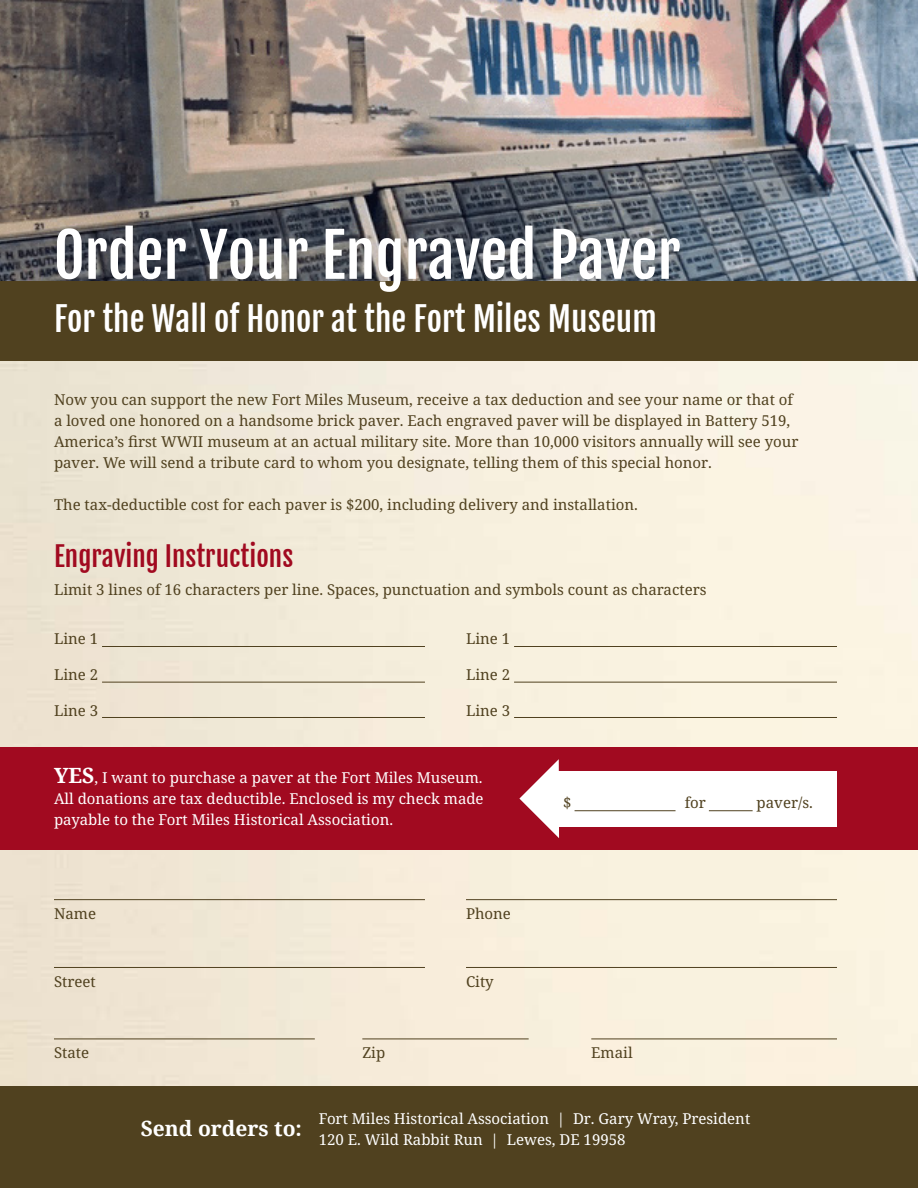
<style>
.page{position:relative;width:918px;height:1188px;background:#fff}
.page>*{position:absolute;margin:0;border:0;box-sizing:border-box;transform-origin:0 0}
.t1{font:60px "Fjalla One";color:#fff}
.t2{font:33px "Fjalla One";color:#fff}
.t3{font:27px "Fjalla One";color:#a10a20}
.t4{font:700 21px "Noto Serif";color:#fff}
.t5{font:15px/21px "Noto Serif";color:#50411f}
.t6{font:15px/21px "Noto Serif";color:#fff;text-align:justify}
.s1{font-weight:700;font-size:21px}
</style>
<div class="page">
<img style="left:0;top:361px;width:918px;height:725px">
<img style="left:0;top:0;width:918px;height:281px">
<div style="left:0;top:281px;width:918px;height:80px;background:#50411f"></div>
<hr style="left:102px;top:646px;width:323px;height:1px;background:#50411f">
<hr style="left:514px;top:646px;width:323px;height:1px;background:#50411f">
<hr style="left:102px;top:682px;width:323px;height:1px;background:#50411f">
<hr style="left:514px;top:682px;width:323px;height:1px;background:#50411f">
<hr style="left:102px;top:717px;width:323px;height:1px;background:#50411f">
<hr style="left:54px;top:899px;width:371px;height:1px;background:#50411f">
<hr style="left:54px;top:967px;width:371px;height:1px;background:#50411f">
<hr style="left:54px;top:1039px;width:261px;height:1px;background:#50411f">
<hr style="left:362px;top:1039px;width:167px;height:1px;background:#50411f">
<hr style="left:591px;top:1039px;width:246px;height:1px;background:#50411f">
<hr style="left:466px;top:899px;width:371px;height:1px;background:#50411f">
<hr style="left:466px;top:967px;width:371px;height:1px;background:#50411f">
<hr style="left:514px;top:717px;width:323px;height:1px;background:#50411f">
<div style="left:0;top:748px;width:918px;height:102px;background:#a10a20"></div>
<div style="left:559px;top:771px;width:278px;height:56px;background:#fff"></div>
<svg style="left:519px;top:759px;width:40px;height:79px"></svg>
<hr style="left:575px;top:810px;width:101px;height:1px;background:#50411f">
<hr style="left:709px;top:810px;width:44px;height:1px;background:#50411f">
<div style="left:0;top:1086px;width:918px;height:102px;background:#50411f"></div>
<hr style="left:917px;top:528px;width:1px;height:660px;background:#f9c24a">
<h1 class="t1" style="left:54px;top:218px;width:628px">Order Your Engraved Paver</h1>
<h2 class="t2" style="left:54px;top:299px;width:604px">For the Wall of Honor at the Fort Miles Museum</h2>
<p class="t5" style="left:54px;top:390px;width:746px">Now you can support the new Fort Miles Museum, receive a tax deduction and see your name or that of a loved one honored on a handsome brick paver. Each engraved paver will be displayed in Battery 519, America’s first WWII museum at an actual military site. More than 10,000 visitors annually will see your paver. We will send a tribute card to whom you designate, telling them of this special honor.</p>
<p class="t5" style="left:54px;top:495px;width:585px">The tax-deductible cost for each paver is $200, including delivery and installation.</p>
<h3 class="t3" style="left:54px;top:540px;width:241px">Engraving Instructions</h3>
<p class="t5" style="left:54px;top:580px;width:654px">Limit 3 lines of 16 characters per line. Spaces, punctuation and symbols count as characters</p>
<p class="t5" style="left:54px;top:629px;width:46px">Line 1</p>
<p class="t5" style="left:54px;top:665px;width:46px">Line 2</p>
<p class="t5" style="left:54px;top:701px;width:46px">Line 3</p>
<p class="t5" style="left:466px;top:629px;width:46px">Line 1</p>
<p class="t5" style="left:466px;top:665px;width:46px">Line 2</p>
<p class="t5" style="left:466px;top:701px;width:46px">Line 3</p>
<p class="t6" style="left:54px;top:767px;width:431px"><span class="s1">YES</span>, I want to purchase a paver at the Fort Miles Museum.<br>All donations are tax deductible. Enclosed is my check made payable to the Fort Miles Historical Association.</p>
<p class="t5" style="left:54px;top:903px;width:44px">Name</p>
<p class="t5" style="left:54px;top:971px;width:43px">Street</p>
<p class="t5" style="left:466px;top:903px;width:46px">Phone</p>
<p class="t5" style="left:466px;top:971px;width:29px">City</p>
<p class="t5" style="left:563px;top:793px;width:10px">$</p>
<p class="t5" style="left:685px;top:793px;width:23px">for</p>
<p class="t5" style="left:757px;top:793px;width:58px">paver/s.</p>
<p class="t5" style="left:54px;top:1043px;width:37px">State</p>
<p class="t5" style="left:362px;top:1043px;width:24px">Zip</p>
<p class="t5" style="left:591px;top:1043px;width:43px">Email</p>
<h3 class="t4" style="left:141px;top:1114px;width:163px">Send orders to:</h3>
<p class="t6" style="left:319px;top:1109px;width:433px">Fort Miles Historical Association | Dr. Gary Wray, President<br>120 E. Wild Rabbit Run | Lewes, DE 19958</p>
</div>
